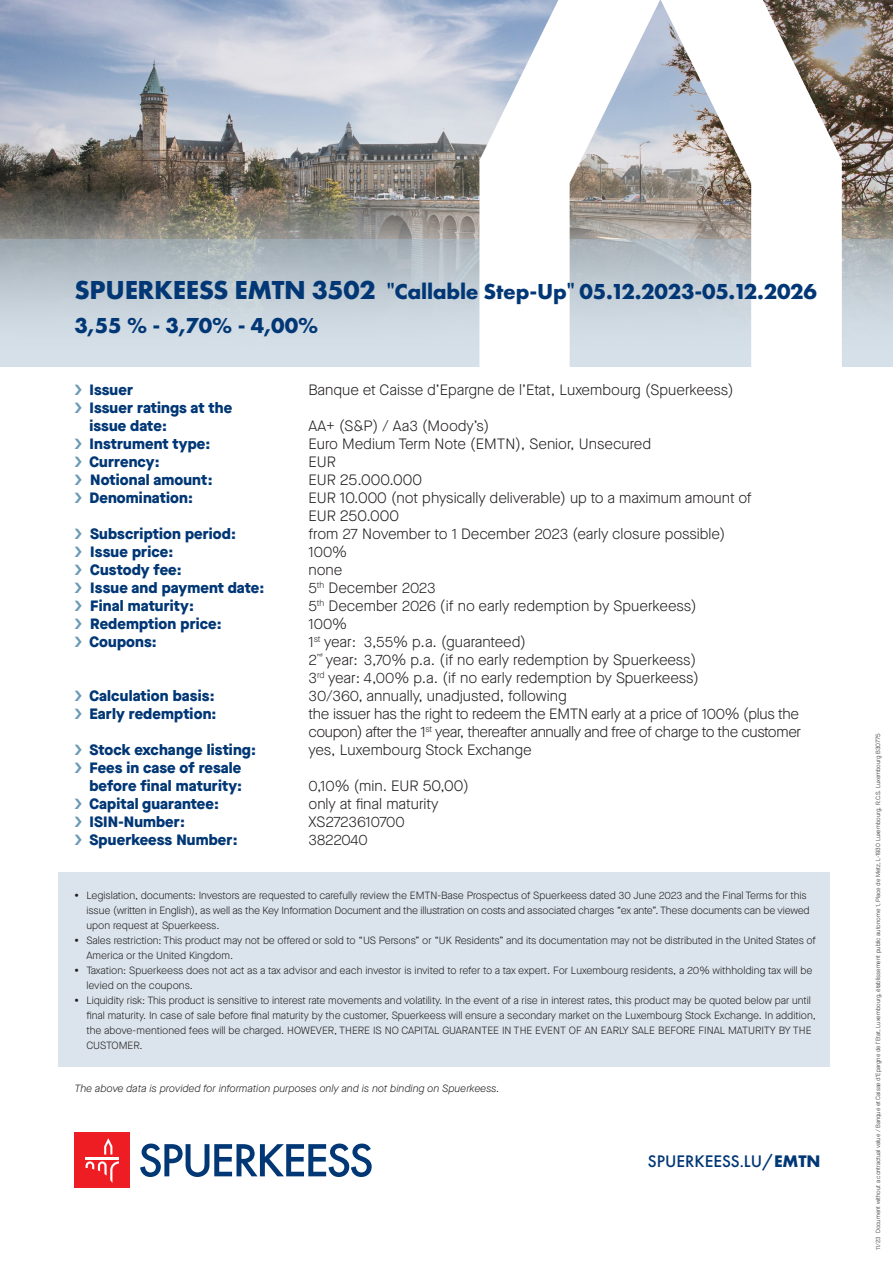
<style>
.page{position:relative;width:893px;height:1263px;background:#fff}
.page>*{position:absolute;margin:0;border:0;box-sizing:border-box;transform-origin:0 0}
.t1{font:700 22.5px "Futura PT";letter-spacing:-.01em;color:#013775}
.t2{font:500 17.4px "Futura PT";color:#013775}
.t3{font:300 15px "Maison Neue";color:#231f20}
.t4{font:800 15px "Maison Neue";letter-spacing:.01em;color:#013775}
.t5{font:300 15px "Maison Neue";letter-spacing:-.025em;color:#231f20}
.t6{font:300 15px "Maison Neue";letter-spacing:-.02em;color:#231f20}
.t7{font:300 10.5px/15px "Maison Neue";letter-spacing:-.005em;color:#231f20}
.t8{font:italic 300 10.5px "Maison Neue";color:#231f20}
.t9{font:300 6px "Maison Neue";color:#231f20}
.s1{font-size:27px}
.s2{font-family:"Arial";font-weight:400}
.s3{font-weight:900}
.s4{font-weight:700}
</style>
<div class="page">
<svg style="left:140px;top:1143px;width:232px;height:34px"></svg>
<div style="left:74px;top:1132px;width:56px;height:56px;background:#ee1d23"></div>
<svg style="left:104px;top:1138px;width:8px;height:16px"></svg>
<hr style="left:86px;top:1157px;width:33px;height:2px;background:#fff">
<svg style="left:86px;top:1161px;width:33px;height:22px"></svg>
<div style="left:58px;top:872px;width:771px;height:194px;background:#dbe4ec"></div>
<img style="left:0;top:0;width:893px;height:239px">
<div style="left:0;top:239px;width:893px;height:128px;background:linear-gradient(to bottom,#a8b2b9,#dde9f2)"></div>
<svg style="left:479px;top:0;width:363px;height:367px"></svg>
<p class="t1" style="left:74px;top:277px;width:744px"><span class="s1">SPUERKEESS EMTN 3502</span> <span class="s2">"</span>Callable Step-Up<span class="s2">"</span> 05.12.2023-05.12.2026</p>
<p class="t1" style="left:74px;top:311px;width:245px">3,55 % - 3,70% - 4,00%</p>
<p class="t4" style="left:89px;top:379px;width:45px">Issuer</p>
<p class="t3" style="left:308px;top:380px;width:427px">Banque et Caisse d’Epargne de l’Etat, Luxembourg (Spuerkeess)</p>
<p class="t4" style="left:89px;top:397px;width:144px">Issuer ratings at the</p>
<p class="t4" style="left:89px;top:415px;width:79px">issue date:</p>
<p class="t3" style="left:308px;top:416px;width:182px">AA+ (S&amp;P) / Aa3 (Moody’s)</p>
<p class="t4" style="left:89px;top:433px;width:122px">Instrument type:</p>
<p class="t3" style="left:308px;top:434px;width:344px">Euro Medium Term Note (EMTN), Senior, Unsecured</p>
<p class="t4" style="left:89px;top:451px;width:72px">Currency:</p>
<p class="t3" style="left:308px;top:452px;width:29px">EUR</p>
<p class="t4" style="left:90px;top:469px;width:124px">Notional amount:</p>
<p class="t3" style="left:308px;top:470px;width:115px">EUR 25.000.000</p>
<p class="t4" style="left:89px;top:487px;width:105px">Denomination:</p>
<p class="t3" style="left:308px;top:488px;width:445px">EUR 10.000 (not physically deliverable) up to a maximum amount of</p>
<p class="t3" style="left:308px;top:506px;width:92px">EUR 250.000</p>
<p class="t4" style="left:90px;top:523px;width:147px">Subscription period:</p>
<p class="t3" style="left:308px;top:524px;width:418px">from 27 November to 1 December 2023 (early closure possible)</p>
<p class="t4" style="left:90px;top:541px;width:85px">Issue price:</p>
<p class="t3" style="left:308px;top:542px;width:40px">100%</p>
<p class="t4" style="left:90px;top:559px;width:93px">Custody fee:</p>
<p class="t3" style="left:308px;top:560px;width:36px">none</p>
<p class="t4" style="left:90px;top:577px;width:176px">Issue and payment date:</p>
<p class="t3" style="left:308px;top:578px;width:129px">5<sup>th</sup> December 2023</p>
<p class="t4" style="left:90px;top:595px;width:105px">Final maturity:</p>
<p class="t3" style="left:308px;top:596px;width:390px">5<sup>th</sup> December 2026 (if no early redemption by Spuerkeess)</p>
<p class="t4" style="left:90px;top:613px;width:133px">Redemption price:</p>
<p class="t3" style="left:308px;top:614px;width:40px">100%</p>
<p class="t4" style="left:89px;top:631px;width:69px">Coupons:</p>
<p class="t3" style="left:308px;top:632px;width:219px">1<sup>st</sup> year: 3,55% p.a. (guaranteed)</p>
<p class="t3" style="left:308px;top:650px;width:389px">2<sup>nd</sup> year: 3,70% p.a. (if no early redemption by Spuerkeess)</p>
<p class="t3" style="left:308px;top:668px;width:392px">3<sup>rd</sup> year: 4,00% p.a. (if no early redemption by Spuerkeess)</p>
<p class="t4" style="left:89px;top:685px;width:127px">Calculation basis:</p>
<p class="t3" style="left:308px;top:686px;width:260px">30/360, annually, unadjusted, following</p>
<p class="t4" style="left:89px;top:703px;width:129px">Early redemption:</p>
<p class="t6" style="left:308px;top:704px;width:492px">the issuer has the right to redeem the EMTN early at a price of 100% (plus the</p>
<p class="t5" style="left:308px;top:722px;width:494px">coupon) after the 1<sup>st</sup> year, thereafter annually and free of charge to the customer</p>
<p class="t4" style="left:89px;top:739px;width:168px">Stock exchange listing:</p>
<p class="t3" style="left:308px;top:740px;width:225px">yes, Luxembourg Stock Exchange</p>
<p class="t4" style="left:89px;top:757px;width:154px">Fees in case of resale</p>
<p class="t4" style="left:89px;top:775px;width:154px">before final maturity:</p>
<p class="t3" style="left:308px;top:776px;width:162px">0,10% (min. EUR 50,00)</p>
<p class="t4" style="left:89px;top:793px;width:131px">Capital guarantee:</p>
<p class="t3" style="left:308px;top:794px;width:132px">only at final maturity</p>
<p class="t4" style="left:89px;top:811px;width:97px">ISIN-Number:</p>
<p class="t3" style="left:308px;top:812px;width:98px">XS2723610700</p>
<p class="t4" style="left:89px;top:829px;width:150px">Spuerkeess Number:</p>
<p class="t3" style="left:308px;top:830px;width:61px">3822040</p>
<p class="t7" style="left:86px;top:888px;width:725px;text-indent:-12px"><span class="s3">•</span> Legislation, documents: Investors are requested to carefully review the EMTN-Base Prospectus of Spuerkeess dated 30 June 2023 and the Final Terms for this issue (written in English), as well as the Key Information Document and the illustration on costs and associated charges “ex ante”. These documents can be viewed upon request at Spuerkeess.</p>
<p class="t7" style="left:86px;top:933px;width:731px;text-indent:-12px"><span class="s3">•</span> Sales restriction: This product may not be offered or sold to “US Persons” or “UK Residents” and its documentation may not be distributed in the United States of<br>America or the United Kingdom.</p>
<p class="t7" style="left:86px;top:963px;width:728px;text-indent:-12px"><span class="s3">•</span> Taxation: Spuerkeess does not act as a tax advisor and each investor is invited to refer to a tax expert. For Luxembourg residents, a 20% withholding tax will be levied on the coupons.</p>
<p class="t7" style="left:86px;top:993px;width:731px;text-indent:-12px"><span class="s3">•</span> Liquidity risk: This product is sensitive to interest rate movements and volatility. In the event of a rise in interest rates, this product may be quoted below par until final maturity. In case of sale before final maturity by the customer, Spuerkeess will ensure a secondary market on the Luxembourg Stock Exchange. In addition, the above-mentioned fees will be charged. HOWEVER, THERE IS NO CAPITAL GUARANTEE IN THE EVENT OF AN EARLY SALE BEFORE FINAL MATURITY BY THE CUSTOMER.</p>
<p class="t8" style="left:74px;top:1081px;width:427px">The above data is provided for information purposes only and is not binding on Spuerkeess.</p>
<h2 class="t2" style="left:648px;top:1150px;width:174px">SPUERKEESS.LU/<span class="s4">EMTN</span></h2>
<p class="t9" style="left:874px;top:1250px;width:518px;rotate:-90deg">11/23 Document without a contractual value / Banque et Caisse d’Epargne de l’Etat, Luxembourg, établissement public autonome 1, Place de Metz, L-1930 Luxembourg, R.C.S. Luxembourg B30775</p>
</div>
